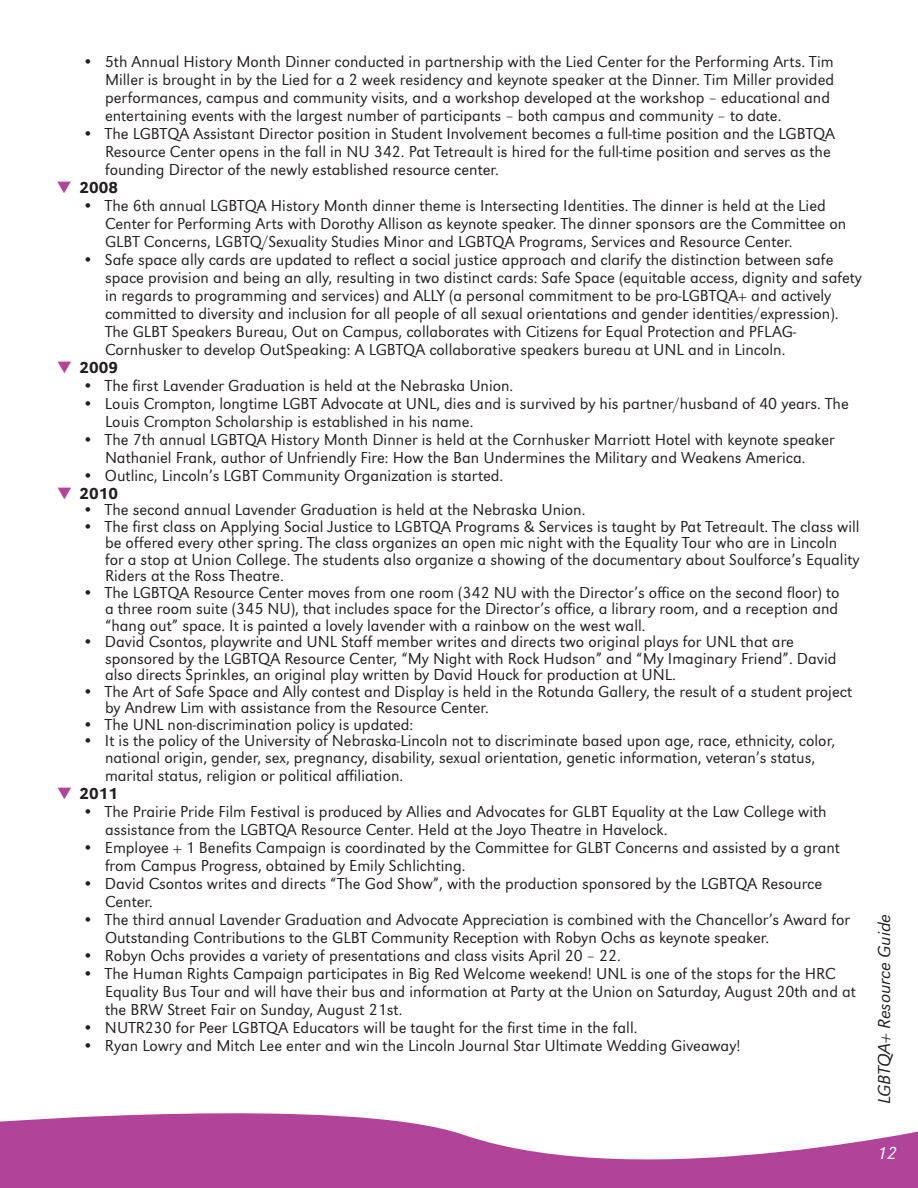
<style>
.page{position:relative;width:918px;height:1188px;background:#fff}
.page>*{position:absolute;margin:0;border:0;box-sizing:border-box;transform-origin:0 0}
.t1{font:italic 300 18px "URW Grotesk T";color:#231f20}
.t2{font:italic 300 18px "URW Grotesk T";color:#fff}
.t3{font:300 16.5px/18px "URW Grotesk T";color:#231f20}
.t4{font:500 16.5px "URW Grotesk T";color:#231f20}
.s1{color:#b14399}
</style>
<div class="page">
<svg style="left:0;top:1113px;width:918px;height:75px;fill:#b14399"></svg>
<p class="t3" style="left:105px;top:52px;width:731px;text-indent:-22px">• 5th Annual History Month Dinner conducted in partnership with the Lied Center for the Performing Arts. Tim Miller is brought in by the Lied for a 2 week residency and keynote speaker at the Dinner. Tim Miller provided performances, campus and community visits, and a workshop developed at the workshop – educational and entertaining events with the largest number of participants – both campus and community – to date.</p>
<p class="t3" style="left:105px;top:124px;width:732px;text-indent:-22px">• The LGBTQA Assistant Director position in Student Involvement becomes a full-time position and the LGBTQA<br>Resource Center opens in the fall in NU 342. Pat Tetreault is hired for the full-time position and serves as the founding Director of the newly established resource center.</p>
<p class="t4" style="left:57px;top:178px;width:62px"><span class="s1">▼</span> 2008</p>
<p class="t3" style="left:105px;top:196px;width:743px;text-indent:-22px">• The 6th annual LGBTQA History Month dinner theme is Intersecting Identities. The dinner is held at the Lied<br>Center for Performing Arts with Dorothy Allison as keynote speaker. The dinner sponsors are the Committee on<br>GLBT Concerns, LGBTQ/Sexuality Studies Minor and LGBTQA Programs, Services and Resource Center.</p>
<p class="t3" style="left:105px;top:250px;width:759px;text-indent:-22px">• Safe space ally cards are updated to reflect a social justice approach and clarify the distinction between safe space provision and being an ally, resulting in two distinct cards: Safe Space (equitable access, dignity and safety in regards to programming and services) and ALLY (a personal commitment to be pro-LGBTQA+ and actively committed to diversity and inclusion for all people of all sexual orientations and gender identities/expression).<br>The GLBT Speakers Bureau, Out on Campus, collaborates with Citizens for Equal Protection and PFLAG-Cornhusker to develop OutSpeaking: A LGBTQA collaborative speakers bureau at UNL and in Lincoln.</p>
<p class="t4" style="left:57px;top:358px;width:62px"><span class="s1">▼</span> 2009</p>
<p class="t3" style="left:82px;top:376px;width:432px">• The first Lavender Graduation is held at the Nebraska Union.</p>
<p class="t3" style="left:105px;top:394px;width:745px;text-indent:-22px">• Louis Crompton, longtime LGBT Advocate at UNL, dies and is survived by his partner/husband of 40 years. The<br>Louis Crompton Scholarship is established in his name.</p>
<p class="t3" style="left:82px;top:430px;width:754px;text-align:center">• The 7th annual LGBTQA History Month Dinner is held at the Cornhusker Marriott Hotel with keynote speaker<br>Nathaniel Frank, author of Unfriendly Fire: How the Ban Undermines the Military and Weakens America.</p>
<p class="t3" style="left:82px;top:466px;width:422px">• Outlinc, Lincoln’s LGBT Community Organization is started.</p>
<p class="t4" style="left:57px;top:484px;width:62px"><span class="s1">▼</span> 2010</p>
<p class="t3" style="left:82px;top:501px;width:505px">• The second annual Lavender Graduation is held at the Nebraska Union.</p>
<p class="t3" style="left:105px;top:518px;width:756px;line-height:16.5px;text-indent:-22px">• The first class on Applying Social Justice to LGBTQA Programs &amp; Services is taught by Pat Tetreault. The class will be offered every other spring. The class organizes an open mic night with the Equality Tour who are in Lincoln for a stop at Union College. The students also organize a showing of the documentary about Soulforce’s Equality Riders at the Ross Theatre.</p>
<p class="t3" style="left:105px;top:584px;width:736px;line-height:16.5px;text-align:justify;text-indent:-22px">• The LGBTQA Resource Center moves from one room (342 NU with the Director’s office on the second floor) to a three room suite (345 NU), that includes space for the Director’s office, a library room, and a reception and “hang out” space. It is painted a lovely lavender with a rainbow on the west wall.</p>
<p class="t3" style="left:105px;top:633px;width:733px;line-height:16.5px;text-indent:-22px">• David Csontos, playwrite and UNL Staff member writes and directs two original plays for UNL that are sponsored by the LGBTQA Resource Center, “My Night with Rock Hudson” and “My Imaginary Friend”. David also directs Sprinkles, an original play written by David Houck for production at UNL.</p>
<p class="t3" style="left:105px;top:683px;width:749px;line-height:16.5px;text-indent:-22px">• The Art of Safe Space and Ally contest and Display is held in the Rotunda Gallery, the result of a student project by Andrew Lim with assistance from the Resource Center.</p>
<p class="t3" style="left:82px;top:715px;width:332px">• The UNL non-discrimination policy is updated:</p>
<p class="t3" style="left:82px;top:732px;width:754px;line-height:16.5px;text-align:center">• It is the policy of the University of Nebraska-Lincoln not to discriminate based upon age, race, ethnicity, color, national origin, gender, sex, pregnancy, disability, sexual orientation, genetic information, veteran’s status,</p>
<p class="t3" style="left:105px;top:766px;width:300px">marital status, religion or political affiliation.</p>
<p class="t4" style="left:57px;top:784px;width:62px"><span class="s1">▼</span> 2011</p>
<p class="t3" style="left:105px;top:802px;width:723px;text-indent:-22px">• The Prairie Pride Film Festival is produced by Allies and Advocates for GLBT Equality at the Law College with assistance from the LGBTQA Resource Center. Held at the Joyo Theatre in Havelock.</p>
<p class="t3" style="left:105px;top:838px;width:737px;text-indent:-22px">• Employee + 1 Benefits Campaign is coordinated by the Committee for GLBT Concerns and assisted by a grant from Campus Progress, obtained by Emily Schlichting.</p>
<p class="t3" style="left:105px;top:874px;width:719px;text-indent:-22px">• David Csontos writes and directs “The God Show”, with the production sponsored by the LGBTQA Resource<br>Center.</p>
<p class="t3" style="left:105px;top:910px;width:747px;text-indent:-22px">• The third annual Lavender Graduation and Advocate Appreciation is combined with the Chancellor’s Award for<br>Outstanding Contributions to the GLBT Community Reception with Robyn Ochs as keynote speaker.</p>
<p class="t3" style="left:82px;top:946px;width:540px">• Robyn Ochs provides a variety of presentations and class visits April 20 – 22.</p>
<p class="t3" style="left:105px;top:964px;width:753px;text-indent:-22px">• The Human Rights Campaign participates in Big Red Welcome weekend! UNL is one of the stops for the HRC<br>Equality Bus Tour and will have their bus and information at Party at the Union on Saturday, August 20th and at the BRW Street Fair on Sunday, August 21st.</p>
<p class="t3" style="left:82px;top:1018px;width:557px">• NUTR230 for Peer LGBTQA Educators will be taught for the first time in the fall.</p>
<p class="t3" style="left:82px;top:1036px;width:659px">• Ryan Lowry and Mitch Lee enter and win the Lincoln Journal Star Ultimate Wedding Giveaway!</p>
<p class="t1" style="left:874px;top:1104px;width:192px;rotate:-90deg">LGBTQA+ Resource Guide</p>
<p class="t2" style="left:877px;top:1143px;width:21px">12</p>
</div>
